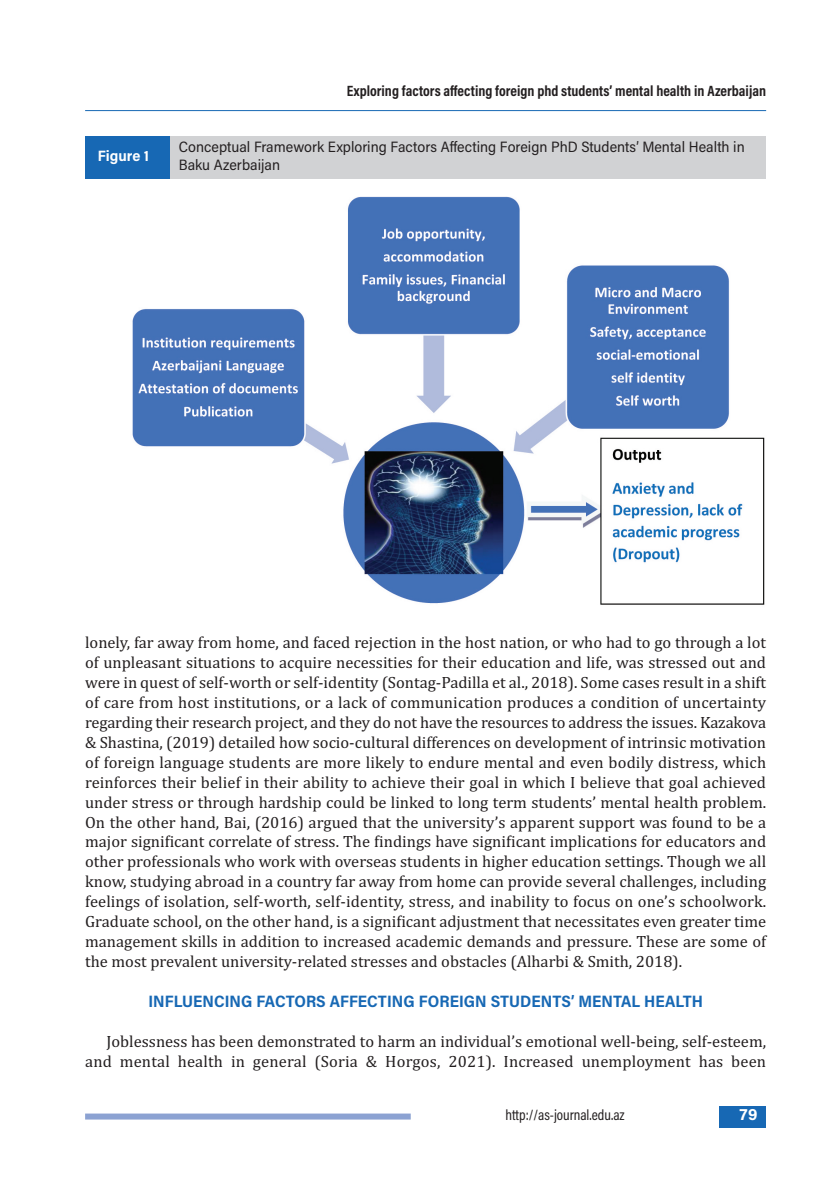
<style>
.page{position:relative;width:830px;height:1191px;background:#fff}
.page>*{position:absolute;margin:0;border:0;box-sizing:border-box;transform-origin:0 0}
.t1{font:16.5px/20px "Cambria";color:#231f20;text-align:justify}
.t2{font:700 16.5px "Acumin Pro Semi Cond";letter-spacing:.005em;color:#1768b4}
.t3{font:700 16.5px "Acumin Pro";color:#fff}
.t4{font:15px/18px "Acumin Pro Semi Cond";color:#231f20}
.t5{font:700 15px "Acumin Pro Cond";color:#231f20}
.t6{font:15px "Acumin Pro Cond";color:#231f20}
.t7{font:700 15px "Acumin Pro Semi Cond";color:#fff}
</style>
<div class="page">
<hr style="left:85px;top:110px;width:680px;height:1px;background:#1768b4">
<div style="left:719px;top:1106px;width:46px;height:21px;background:#1768b4"></div>
<div style="left:85px;top:1113px;width:325px;height:6px;background:#8ca2d2"></div>
<img style="left:132px;top:197px;width:633px;height:408px">
<div style="left:85px;top:136px;width:85px;height:43px;background:#1768b4"></div>
<div style="left:170px;top:136px;width:595px;height:43px;background:#d1d2d4"></div>
<p class="t5" style="left:346px;top:85px;width:420px">Exploring factors affecting foreign phd students’ mental health in Azerbaijan</p>
<p class="t7" style="left:98px;top:150px;width:52px">Figure 1</p>
<p class="t4" style="left:179px;top:139px;width:567px">Conceptual Framework Exploring Factors Affecting Foreign PhD Students’ Mental Health in<br>Baku Azerbaijan</p>
<p class="t1" style="left:85px;top:632px;width:682px">lonely, far away from home, and faced rejection in the host nation, or who had to go through a lot of unpleasant situations to acquire necessities for their education and life, was stressed out and were in quest of self-worth or self-identity (Sontag-Padilla et al., 2018). Some cases result in a shift of care from host institutions, or a lack of communication produces a condition of uncertainty regarding their research project, and they do not have the resources to address the issues. Kazakova &amp; Shastina, (2019) detailed how socio-cultural differences on development of intrinsic motivation of foreign language students are more likely to endure mental and even bodily distress, which reinforces their belief in their ability to achieve their goal in which I believe that goal achieved under stress or through hardship could be linked to long term students’ mental health problem.<br>On the other hand, Bai, (2016) argued that the university’s apparent support was found to be a major significant correlate of stress. The findings have significant implications for educators and other professionals who work with overseas students in higher education settings. Though we all know, studying abroad in a country far away from home can provide several challenges, including feelings of isolation, self-worth, self-identity, stress, and inability to focus on one’s schoolwork.<br>Graduate school, on the other hand, is a significant adjustment that necessitates even greater time management skills in addition to increased academic demands and pressure. These are some of the most prevalent university-related stresses and obstacles (Alharbi &amp; Smith, 2018).</p>
<p class="t2" style="left:148px;top:995px;width:555px">INFLUENCING FACTORS AFFECTING FOREIGN STUDENTS’ MENTAL HEALTH</p>
<p class="t1" style="left:85px;top:1031px;width:682px;text-align:right">Joblessness has been demonstrated to harm an individual’s emotional well-being, self-esteem, and mental health in general (Soria &amp; Horgos, 2021). Increased unemployment has been</p>
<p class="t6" style="left:505px;top:1109px;width:120px">http://as-journal.edu.az</p>
<p class="t3" style="left:739px;top:1108px;width:20px">79</p>
</div>
